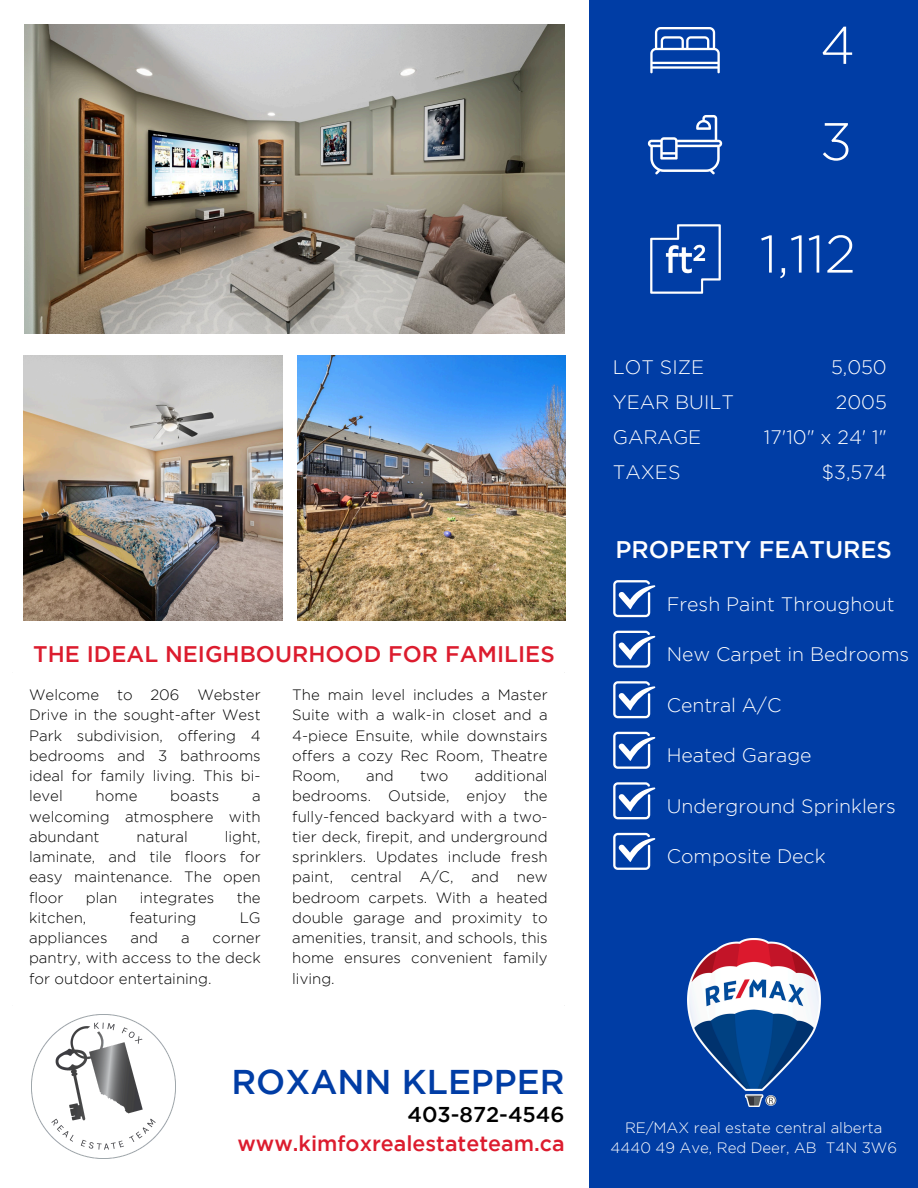
<style>
.page{position:relative;width:918px;height:1188px;background:#fff}
.page>*{position:absolute;margin:0;border:0;box-sizing:border-box;transform-origin:0 0}
.t1{font:300 52.8px "Gotham";color:#fff}
.t2{font:500 34.35px "Gotham";color:#003da5}
.t3{font:500 24px "Gotham";color:#fff}
.t4{font:500 22.5px "Gotham";color:#dc1c2e}
.t5{font:500 21.45px/29px "Gotham";color:#dc1c2e;text-align:right}
.t6{font:300 19.5px/34.8px "Gotham";color:#fff}
.t7{font:300 15px/20.2px "Gotham";color:#000;text-align:justify}
.t8{font:300 15px "Gotham";color:#fff}
.s1{color:#000}
</style>
<div class="page">
<img style="left:25px;top:25px;width:540px;height:309px">
<img style="left:24px;top:356px;width:258px;height:265px">
<img style="left:298px;top:356px;width:267px;height:265px">
<div style="left:590px;top:0;width:328px;height:1188px;background:#003da5"></div>
<img style="left:31px;top:1014px;width:144px;height:144px">
<img style="left:688px;top:939px;width:132px;height:167px">
<svg style="left:650px;top:27px;width:70px;height:46px"></svg>
<svg style="left:648px;top:115px;width:74px;height:59px"></svg>
<img style="left:650px;top:224px;width:70px;height:70px">
<svg style="left:613px;top:580px;width:42px;height:37px"></svg>
<svg style="left:613px;top:631px;width:42px;height:37px"></svg>
<svg style="left:613px;top:681px;width:42px;height:37px"></svg>
<svg style="left:613px;top:732px;width:42px;height:37px"></svg>
<svg style="left:613px;top:782px;width:42px;height:37px"></svg>
<svg style="left:613px;top:833px;width:42px;height:37px"></svg>
<p class="t4" style="left:33px;top:646px;width:523px">THE IDEAL NEIGHBOURHOOD FOR FAMILIES</p>
<p class="t7" style="left:29px;top:686px;width:233px">Welcome to 206 Webster Drive in the sought-after West Park subdivision, offering 4 bedrooms and 3 bathrooms ideal for family living. This bi&shy;level</p>
<p class="t7" style="left:96px;top:787px;width:43px">home</p>
<p class="t7" style="left:170px;top:787px;width:51px">boasts</p>
<p class="t7" style="left:29px;top:787px;width:233px;text-indent:223px">a welcoming atmosphere with abundant</p>
<p class="t7" style="left:29px;top:828px;width:233px;text-indent:196px">light, laminate, and tile floors for easy maintenance. The open floor</p>
<p class="t7" style="left:137px;top:828px;width:53px">natural</p>
<p class="t7" style="left:86px;top:888px;width:33px">plan</p>
<p class="t7" style="left:140px;top:888px;width:76px">integrates</p>
<p class="t7" style="left:237px;top:888px;width:25px">the</p>
<p class="t7" style="left:29px;top:909px;width:59px">kitchen,</p>
<p class="t7" style="left:130px;top:909px;width:68px">featuring</p>
<p class="t7" style="left:240px;top:909px;width:23px">LG</p>
<p class="t7" style="left:29px;top:929px;width:80px">appliances</p>
<p class="t7" style="left:130px;top:929px;width:29px">and</p>
<p class="t7" style="left:181px;top:929px;width:10px">a</p>
<p class="t7" style="left:29px;top:929px;width:233px;text-indent:184px">corner pantry, with access to the deck for outdoor entertaining.</p>
<p class="t7" style="left:292px;top:686px;width:257px">The main level includes a Master Suite with a walk-in closet and a 4-piece Ensuite, while downstairs offers a cozy Rec Room, Theatre Room,</p>
<p class="t7" style="left:292px;top:767px;width:257px;text-indent:182px">additional bedrooms. Outside, enjoy the fully-fenced backyard with a two&shy;tier deck, firepit, and underground sprinklers. Updates include fresh paint, central A/C, and new bedroom carpets. With a heated double garage and proximity to amenities, transit, and schools, this home ensures convenient family living.</p>
<p class="t7" style="left:366px;top:767px;width:29px">and</p>
<p class="t7" style="left:420px;top:767px;width:30px">two</p>
<p class="t2" style="left:231px;top:1069px;width:335px">ROXANN KLEPPER</p>
<h5 class="t5" style="left:237px;top:1101px;width:329px"><span class="s1">403-872-4546 </span>www.kimfoxrealestateteam.ca</h5>
<h6 class="t1" style="left:820px;top:25px;width:37px">4</h6>
<p class="t1" style="left:820px;top:122px;width:34px">3</p>
<h6 class="t1" style="left:760px;top:234px;width:98px">1,112</h6>
<p class="t6" style="left:613px;top:351px;width:123px">LOT SIZE<br>YEAR BUILT<br>GARAGE<br>TAXES</p>
<p class="t6" style="left:764px;top:351px;width:124px;text-align:right">5,050<br>2005<br>17'10" x 24' 1" $3,574</p>
<h4 class="t3" style="left:616px;top:540px;width:278px">PROPERTY FEATURES</h4>
<h1 class="t6" style="left:667px;top:588px;width:229px">Fresh Paint Throughout</h1>
<h6 class="t6" style="left:667px;top:638px;width:244px">New Carpet in Bedrooms</h6>
<h3 class="t6" style="left:667px;top:689px;width:116px">Central A/C</h3>
<p class="t6" style="left:667px;top:739px;width:146px">Heated Garage</p>
<h6 class="t6" style="left:667px;top:790px;width:231px">Underground Sprinklers</h6>
<p class="t6" style="left:667px;top:840px;width:160px">Composite Deck</p>
<p class="t8" style="left:625px;top:1122px;width:259px">RE/MAX real estate central alberta</p>
<p class="t8" style="left:610px;top:1142px;width:288px">4440 49 Ave, Red Deer, AB T4N 3W6</p>
</div>
